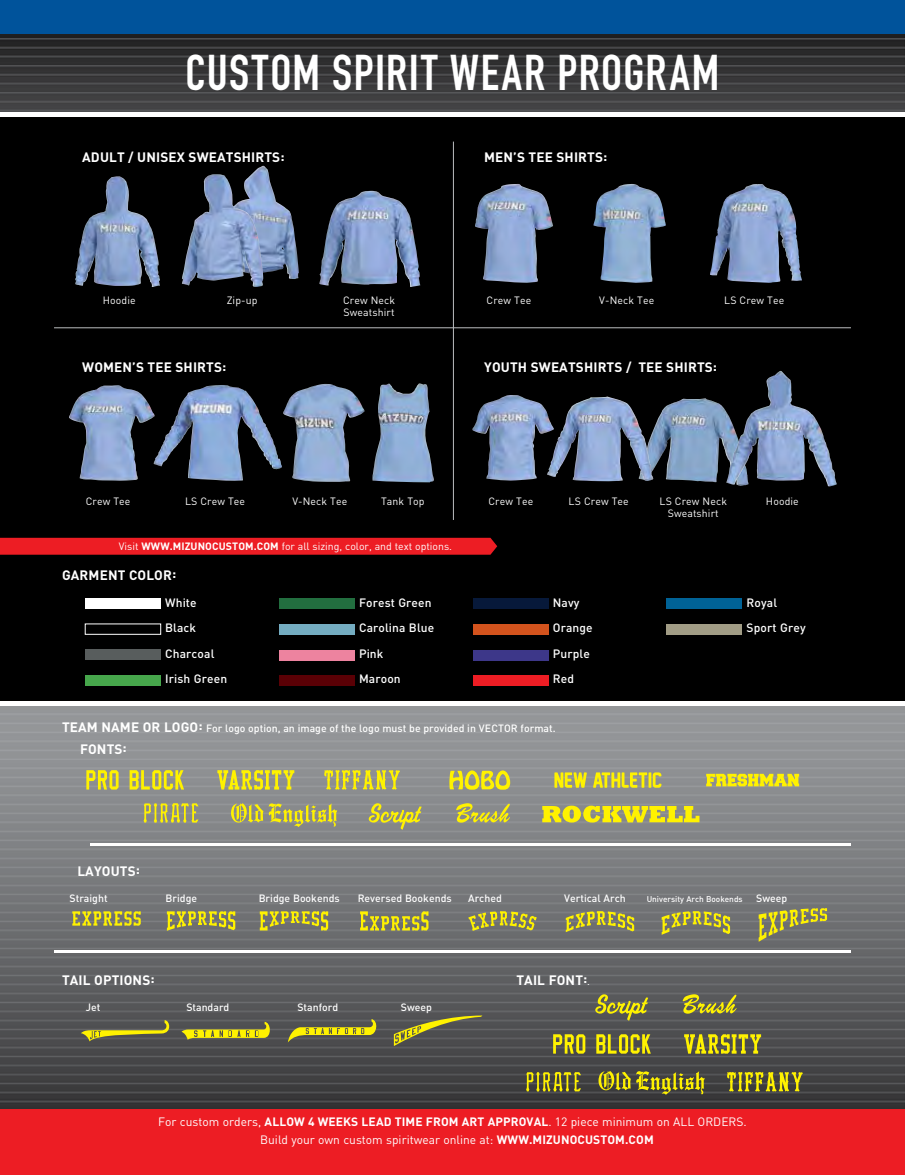
<style>
.page{position:relative;width:905px;height:1175px;background:#fff}
.page>*{position:absolute;margin:0;border:0;box-sizing:border-box;transform-origin:0 0}
.t1{font:49.5px "DIN Engschrift Std";letter-spacing:.025em;color:#fff}
.t2{font:700 13.5px "DINOT";letter-spacing:.01em;color:#fff}
.t3{font:12px/18px "DINOT";color:#fff}
.t4{font:500 12px/25.5px "DINOT";letter-spacing:.01em;color:#fff}
.t5{font:10.5px/12px "DINOT";letter-spacing:.01em;color:#fff;text-align:center}
.t6{font:500 10.5px "DINOT";color:#fff}
.t7{font:500 8.25px "DINOT";color:#fff}
.s1{font-weight:700}
.s2{font-weight:700;font-size:13.5px}
.s3{font-weight:400;font-size:10.5px}
</style>
<div class="page">
<img style="left:0;top:34px;width:904px;height:1075px">
<div style="left:0;top:1109px;width:904px;height:65px;background:#ed1d24"></div>
<div style="left:0;top:115px;width:904px;height:588px;background:#000"></div>
<div style="left:0;top:701px;width:904px;height:5px;background:#fff"></div>
<hr style="left:453px;top:142px;width:1px;height:378px;background:#bcbec0">
<hr style="left:54px;top:327px;width:796px;height:1px;background:#bcbec0">
<div style="left:0;top:0;width:904px;height:34px;background:#00539b"></div>
<hr style="left:91px;top:843px;width:759px;height:2px;background:#fff">
<div style="left:0;top:538px;width:497px;height:16px;background:#ed1d24"></div>
<div style="left:279px;top:598px;width:75px;height:10px;background:#226e3f"></div>
<div style="left:279px;top:624px;width:75px;height:10px;background:#74acc1"></div>
<div style="left:279px;top:650px;width:75px;height:10px;background:#ed839f"></div>
<div style="left:279px;top:675px;width:75px;height:11px;background:#5a0005"></div>
<div style="left:473px;top:598px;width:75px;height:10px;background:#07193a"></div>
<div style="left:473px;top:624px;width:75px;height:10px;background:#d3531d"></div>
<div style="left:473px;top:650px;width:75px;height:10px;background:#3d3789"></div>
<div style="left:473px;top:675px;width:75px;height:11px;background:#ed1d24"></div>
<div style="left:85px;top:598px;width:76px;height:10px;background:#fff"></div>
<div style="left:85px;top:649px;width:76px;height:11px;background:#585d5d"></div>
<div style="left:85px;top:675px;width:76px;height:10px;background:#46a64b"></div>
<div style="left:666px;top:598px;width:76px;height:10px;background:#006296"></div>
<div style="left:666px;top:624px;width:76px;height:10px;background:#a19c85"></div>
<svg style="left:553px;top:1034px;width:97px;height:19px;background:#9f992a"></svg>
<svg style="left:684px;top:1034px;width:77px;height:19px"></svg>
<svg style="left:727px;top:1072px;width:75px;height:19px"></svg>
<svg style="left:598px;top:1071px;width:106px;height:23px;background:#7d792e"></svg>
<svg style="left:526px;top:1072px;width:55px;height:19px"></svg>
<svg style="left:595px;top:994px;width:53px;height:26px"></svg>
<svg style="left:682px;top:994px;width:54px;height:19px"></svg>
<svg style="left:81px;top:1020px;width:91px;height:21px;background:#787642"></svg>
<svg style="left:288px;top:1019px;width:91px;height:23px;background:#827f3c"></svg>
<svg style="left:394px;top:1015px;width:88px;height:31px;background:#6c6a46"></svg>
<svg style="left:260px;top:911px;width:68px;height:19px"></svg>
<svg style="left:167px;top:911px;width:68px;height:19px"></svg>
<svg style="left:468px;top:911px;width:68px;height:19px"></svg>
<svg style="left:565px;top:911px;width:69px;height:21px"></svg>
<svg style="left:661px;top:911px;width:69px;height:23px;background:#9a9750"></svg>
<svg style="left:758px;top:908px;width:69px;height:33px;background:#949155"></svg>
<svg style="left:72px;top:911px;width:69px;height:14px"></svg>
<svg style="left:360px;top:911px;width:68px;height:19px"></svg>
<svg style="left:86px;top:770px;width:98px;height:19px;background:#c2bd4f"></svg>
<svg style="left:217px;top:770px;width:77px;height:19px"></svg>
<svg style="left:324px;top:770px;width:76px;height:19px"></svg>
<svg style="left:231px;top:803px;width:106px;height:24px;background:#aca962"></svg>
<svg style="left:144px;top:803px;width:54px;height:19px"></svg>
<svg style="left:369px;top:803px;width:52px;height:26px"></svg>
<svg style="left:456px;top:803px;width:54px;height:19px"></svg>
<svg style="left:554px;top:772px;width:33px;height:15px"></svg>
<svg style="left:593px;top:772px;width:68px;height:15px"></svg>
<svg style="left:449px;top:770px;width:61px;height:19px"></svg>
<svg style="left:706px;top:773px;width:93px;height:13px"></svg>
<svg style="left:542px;top:805px;width:157px;height:17px;background:#d1ca36"></svg>
<img style="left:155px;top:384px;width:209px;height:98px">
<img style="left:372px;top:383px;width:62px;height:100px">
<img style="left:653px;top:398px;width:73px;height:85px">
<img style="left:69px;top:385px;width:86px;height:96px">
<img style="left:472px;top:395px;width:75px;height:86px">
<img style="left:726px;top:371px;width:110px;height:115px">
<img style="left:547px;top:397px;width:106px;height:84px">
<img style="left:593px;top:184px;width:72px;height:99px">
<img style="left:710px;top:184px;width:92px;height:99px">
<img style="left:475px;top:184px;width:78px;height:99px">
<img style="left:75px;top:176px;width:66px;height:110px">
<img style="left:319px;top:191px;width:87px;height:94px">
<img style="left:252px;top:166px;width:47px;height:113px">
<img style="left:182px;top:174px;width:82px;height:113px">
<hr style="left:54px;top:950px;width:796px;height:3px;background:#fff">
<svg style="left:181px;top:1021px;width:91px;height:18px;background:#949034"></svg>
<hr style="left:0;top:112px;width:904px;height:4px;background:#fff">
<h1 class="t1" style="left:185px;top:44px;width:535px">CUSTOM SPIRIT WEAR PROGRAM</h1>
<p class="t2" style="left:82px;top:147px;width:204px">ADULT / UNISEX SWEATSHIRTS:</p>
<p class="t2" style="left:484px;top:147px;width:125px">MEN’S TEE SHIRTS:</p>
<p class="t5" style="left:103px;top:293px;width:34px">Hoodie</p>
<p class="t5" style="left:227px;top:293px;width:32px">Zip-up</p>
<p class="t5" style="left:343px;top:293px;width:54px;text-align:left">Crew Neck<br>Sweatshirt</p>
<p class="t5" style="left:486px;top:293px;width:46px">Crew Tee</p>
<p class="t5" style="left:599px;top:293px;width:56px">V-Neck Tee</p>
<p class="t5" style="left:724px;top:293px;width:62px">LS Crew Tee</p>
<p class="t2" style="left:82px;top:357px;width:145px">WOMEN’S TEE SHIRTS:</p>
<p class="t2" style="left:484px;top:357px;width:234px">YOUTH SWEATSHIRTS / TEE SHIRTS:</p>
<p class="t5" style="left:86px;top:494px;width:46px">Crew Tee</p>
<p class="t5" style="left:185px;top:494px;width:62px">LS Crew Tee</p>
<p class="t5" style="left:292px;top:494px;width:56px">V-Neck Tee</p>
<p class="t5" style="left:381px;top:494px;width:45px">Tank Top</p>
<p class="t5" style="left:488px;top:494px;width:46px">Crew Tee</p>
<p class="t5" style="left:568px;top:494px;width:62px">LS Crew Tee</p>
<p class="t5" style="left:659px;top:494px;width:69px">LS Crew Neck<br>Sweatshirt</p>
<p class="t5" style="left:766px;top:494px;width:34px">Hoodie</p>
<p class="t5" style="left:119px;top:540px;width:335px">Visit <span class="s1">WWW.MIZUNOCUSTOM.COM</span> for all sizing, color, and text options.</p>
<p class="t2" style="left:62px;top:564px;width:116px">GARMENT COLOR:</p>
<p class="t4" style="left:165px;top:588px;width:63px">White<br>Black<br>Charcoal<br>Irish Green</p>
<p class="t4" style="left:359px;top:588px;width:77px">Forest Green<br>Carolina Blue<br>Pink<br>Maroon</p>
<p class="t4" style="left:553px;top:588px;width:41px">Navy<br>Orange<br>Purple<br>Red</p>
<p class="t4" style="left:746px;top:588px;width:60px">Royal<br>Sport Grey</p>
<p class="t6" style="left:62px;top:719px;width:495px"><span class="s2">TEAM NAME OR LOGO</span><sup>:</sup> For logo option, an image of the logo must be provided in VECTOR format.</p>
<p class="t2" style="left:80px;top:738px;width:48px">FONTS:</p>
<p class="t2" style="left:77px;top:861px;width:64px">LAYOUTS:</p>
<p class="t6" style="left:70px;top:890px;width:40px">Straight</p>
<p class="t6" style="left:166px;top:890px;width:33px">Bridge</p>
<p class="t6" style="left:259px;top:890px;width:83px">Bridge Bookends</p>
<p class="t6" style="left:358px;top:890px;width:95px">Reversed Bookends</p>
<p class="t6" style="left:468px;top:890px;width:35px">Arched</p>
<p class="t6" style="left:564px;top:890px;width:63px">Vertical Arch</p>
<p class="t7" style="left:646px;top:892px;width:97px">University Arch Bookends</p>
<p class="t6" style="left:756px;top:890px;width:33px">Sweep</p>
<p class="t2" style="left:62px;top:969px;width:94px">TAIL OPTIONS:</p>
<p class="t6" style="left:86px;top:999px;width:16px">Jet</p>
<p class="t6" style="left:186px;top:999px;width:45px">Standard</p>
<p class="t6" style="left:297px;top:999px;width:42px">Stanford</p>
<p class="t6" style="left:401px;top:999px;width:33px">Sweep</p>
<p class="t2" style="left:516px;top:969px;width:75px">TAIL FONT:<span class="s3">.</span></p>
<p class="t3" style="left:260px;top:1111px;width:488px;text-indent:-102px">For custom orders, <span class="s1">ALLOW 4 WEEKS LEAD TIME FROM ART APPROVAL</span>. 12 piece minimum on ALL ORDERS.<br>Build your own custom spiritwear online at: <span class="s1">WWW.MIZUNOCUSTOM.COM</span></p>
</div>
